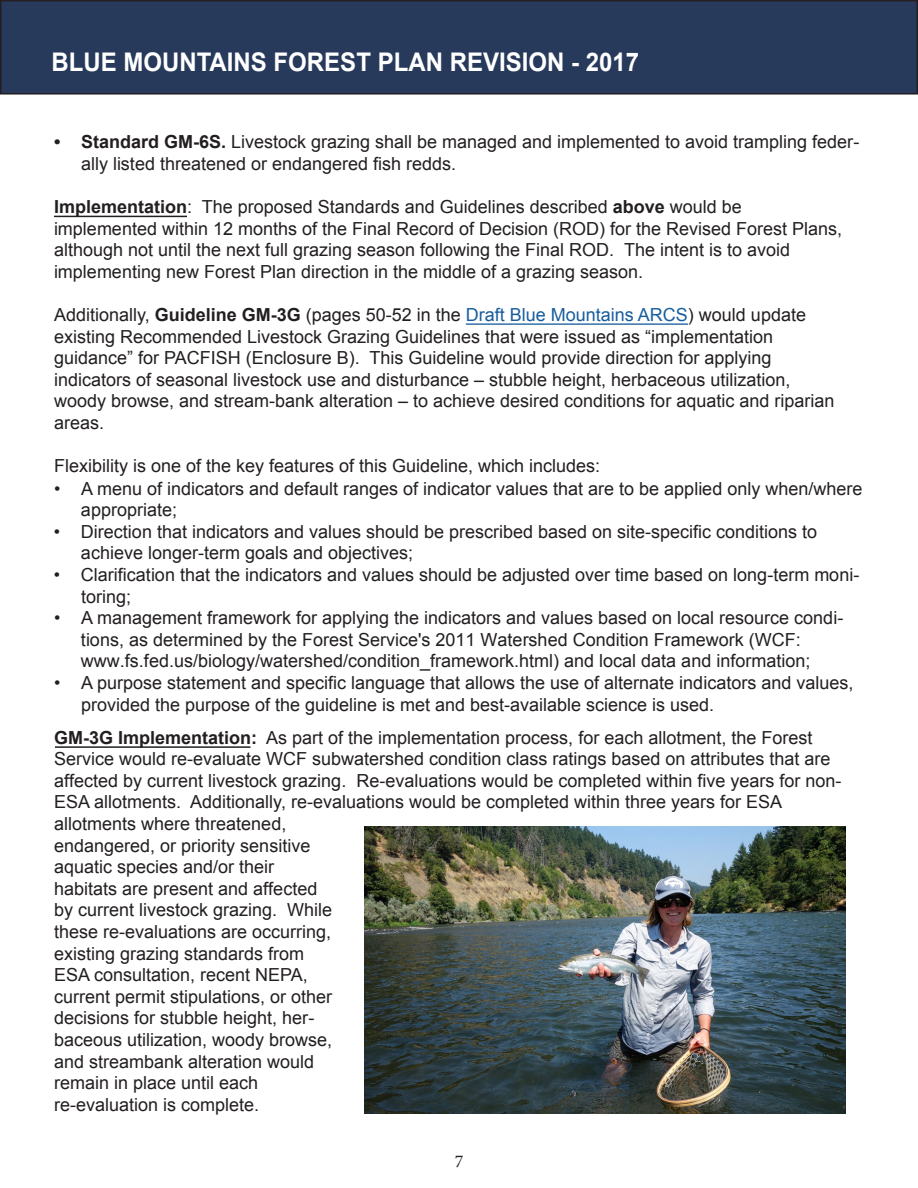
<style>
.page{position:relative;width:918px;height:1188px;background:#fff}
.page>*{position:absolute;margin:0;border:0;box-sizing:border-box;transform-origin:0 0}
.t1{font:700 25.65px "Arial";color:#fff;scale:.93 1}
.t2{font:18px/21.6px "Arial";color:#231f20}
.t3{font:18px "Minion Pro";color:#231f20}
.s1{font-weight:700}
.s2{color:#175d9e}
</style>
<div class="page">
<div style="left:1px;top:1px;width:916px;height:93px;background:#273a5b"></div>
<div style="left:0;top:0;width:918px;height:95px;border:2px solid #231f20"></div>
<img style="left:364px;top:827px;width:481px;height:287px">
<hr style="left:54px;top:216px;width:133px;height:1px;background:#231f20">
<hr style="left:466px;top:323px;width:222px;height:2px;background:#175d9e">
<hr style="left:55px;top:746px;width:195px;height:2px;background:#231f20">
<p class="t1" style="left:51px;top:45px;width:633px">BLUE MOUNTAINS FOREST PLAN REVISION - 2017</p>
<p class="t2" style="left:81px;top:131px;width:780px;text-indent:-27px"><span class="s1">• Standard GM-6S.</span> Livestock grazing shall be managed and implemented to avoid trampling feder&shy;ally listed threatened or endangered fish redds.</p>
<p class="t2" style="left:54px;top:196px;width:790px"><span class="s1">Implementation</span>: The proposed Standards and Guidelines described <span class="s1">above</span> would be implemented within 12 months of the Final Record of Decision (ROD) for the Revised Forest Plans, although not until the next full grazing season following the Final ROD. The intent is to avoid implementing new Forest Plan direction in the middle of a grazing season.</p>
<p class="t2" style="left:54px;top:304px;width:782px">Additionally, <span class="s1">Guideline GM-3G</span> (pages 50-52 in the <span class="s2">Draft Blue Mountains ARCS</span>) would update existing Recommended Livestock Grazing Guidelines that were issued as “implementation guidance” for PACFISH (Enclosure B). This Guideline would provide direction for applying indicators of seasonal livestock use and disturbance – stubble height, herbaceous utilization, woody browse, and stream-bank alteration – to achieve desired conditions for aquatic and riparian areas.</p>
<p class="t2" style="left:54px;top:455px;width:548px">Flexibility is one of the key features of this Guideline, which includes:</p>
<p class="t2" style="left:81px;top:478px;width:783px;text-indent:-27px">• A menu of indicators and default ranges of indicator values that are to be applied only when/where appropriate;</p>
<p class="t2" style="left:81px;top:521px;width:738px;text-indent:-27px">• Direction that indicators and values should be prescribed based on site-specific conditions to achieve longer-term goals and objectives;</p>
<p class="t2" style="left:81px;top:564px;width:780px;text-indent:-27px">• Clarification that the indicators and values should be adjusted over time based on long-term moni&shy;toring;</p>
<p class="t2" style="left:81px;top:607px;width:764px;text-indent:-27px">• A management framework for applying the indicators and values based on local resource condi&shy;tions, as determined by the Forest Service's 2011 Watershed Condition Framework (WCF: www.fs.fed.us/biology/watershed/condition_framework.html) and local data and information;</p>
<p class="t2" style="left:81px;top:672px;width:774px;text-indent:-27px">• A purpose statement and specific language that allows the use of alternate indicators and values, provided the purpose of the guideline is met and best-available science is used.</p>
<p class="t2" style="left:54px;top:727px;width:789px"><span class="s1">GM-3G Implementation:</span> As part of the implementation process, for each allotment, the Forest Service would re-evaluate WCF subwatershed condition class ratings based on attributes that are affected by current livestock grazing. Re-evaluations would be completed within five years for non-ESA allotments. Additionally, re-evaluations would be completed within three years for ESA allotments where threatened,<br>endangered, or priority sensitive<br>aquatic species and/or their<br>habitats are present and affected<br>by current livestock grazing. While<br>these re-evaluations are occurring,<br>existing grazing standards from<br>ESA consultation, recent NEPA,<br>current permit stipulations, or other<br>decisions for stubble height, her-<br>baceous utilization, woody browse,<br>and streambank alteration would<br>remain in place until each<br>re-evaluation is complete.</p>
<p class="t3" style="left:455px;top:1149px;width:10px">7</p>
</div>
